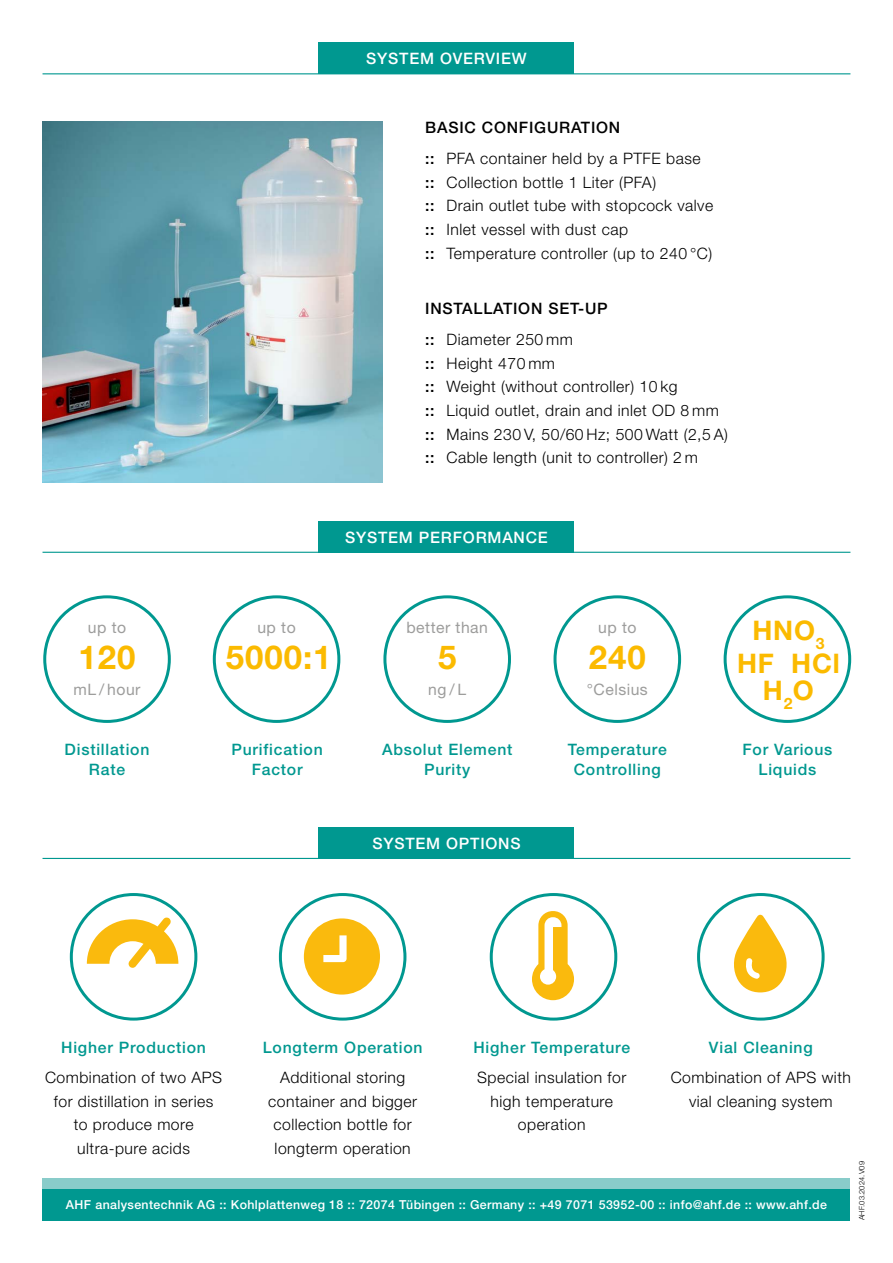
<style>
.page{position:relative;width:893px;height:1263px;background:#fff}
.page>*{position:absolute;margin:0;border:0;box-sizing:border-box;transform-origin:0 0}
.t1{font:700 33px "Helvetica Neue LT Std";letter-spacing:.03em;color:#fbba00}
.t2{font:700 27px/33px "Helvetica Neue LT Std";letter-spacing:.03em;color:#fbba00;text-align:center}
.t3{font:300 15.75px/23.7px "Helvetica Neue LT Std";letter-spacing:.03em;color:#000;text-align:center}
.t4{font:500 15.75px/19.6px "Helvetica Neue LT Std";letter-spacing:.05em;color:#009890;text-align:center}
.t5{font:500 15.75px "Helvetica Neue LT Std";letter-spacing:.05em;color:#fff}
.t6{font:15.75px "Helvetica Neue LT Std";letter-spacing:.03em;color:#9d9d9c}
.t7{font:500 15.75px/31.5px "Helvetica Neue LT Std";letter-spacing:.05em;color:#000}
.t8{font:500 12.3px "Helvetica Neue LT Std";letter-spacing:.03em;color:#fff}
.t9{font:300 7.5px "Helvetica Neue LT Std";letter-spacing:.02em;color:#000}
.s1{font-weight:500}
.s2{font-weight:300}
</style>
<div class="page">
<div style="left:43px;top:1188px;width:807px;height:32px;background:#009890"></div>
<div style="left:43px;top:1178px;width:807px;height:10px;background:#89ccca"></div>
<img style="left:43px;top:121px;width:340px;height:362px">
<hr style="left:43px;top:73px;width:807px;height:1px;background:#009890">
<div style="left:319px;top:43px;width:255px;height:31px;background:#009890"></div>
<hr style="left:43px;top:552px;width:807px;height:1px;background:#009890">
<div style="left:319px;top:521px;width:255px;height:32px;background:#009890"></div>
<hr style="left:43px;top:858px;width:807px;height:1px;background:#009890">
<div style="left:319px;top:827px;width:255px;height:32px;background:#009890"></div>
<div style="left:724px;top:595px;width:127px;height:128px;border:3px solid #009890;border-radius:50%"></div>
<div style="left:43px;top:595px;width:128px;height:128px;border:3px solid #009890;border-radius:50%"></div>
<div style="left:213px;top:595px;width:127px;height:128px;border:3px solid #009890;border-radius:50%"></div>
<div style="left:383px;top:595px;width:128px;height:128px;border:3px solid #009890;border-radius:50%"></div>
<div style="left:553px;top:595px;width:128px;height:128px;border:3px solid #009890;border-radius:50%"></div>
<svg style="left:71px;top:894px;width:125px;height:125px"></svg>
<div style="left:70px;top:893px;width:127px;height:127px;border:3px solid #009890;border-radius:50%"></div>
<svg style="left:491px;top:894px;width:125px;height:125px"></svg>
<div style="left:490px;top:893px;width:127px;height:127px;border:3px solid #009890;border-radius:50%"></div>
<svg style="left:698px;top:894px;width:125px;height:125px"></svg>
<div style="left:697px;top:893px;width:128px;height:127px;border:3px solid #009890;border-radius:50%"></div>
<svg style="left:280px;top:894px;width:125px;height:125px"></svg>
<div style="left:279px;top:893px;width:127px;height:127px;border:3px solid #009890;border-radius:50%"></div>
<p class="t5" style="left:366px;top:49px;width:162px">SYSTEM OVERVIEW</p>
<p class="t3" style="left:425px;top:111px;width:277px;line-height:31.5px;text-align:left"><span class="s1">BASIC CONFIGURATION<br>::</span> PFA container held by a PTFE base</p>
<p class="t3" style="left:425px;top:170px;width:289px;text-align:left"><span class="s1">::</span> Collection bottle 1 Liter (PFA)<br><span class="s1">::</span> Drain outlet tube with stopcock valve <span class="s1">::</span> Inlet vessel with dust cap<br><span class="s1">::</span> Temperature controller (up to 240 °C)</p>
<p class="t7" style="left:425px;top:292px;width:184px">INSTALLATION SET-UP :: <span class="s2">Diameter 250 mm</span></p>
<p class="t3" style="left:425px;top:351px;width:304px;text-align:left"><span class="s1">::</span> Height 470 mm<br><span class="s1">::</span> Weight (without controller) 10 kg<br><span class="s1">::</span> Liquid outlet, drain and inlet OD 8 mm <span class="s1">::</span> Mains 230 V, 50/60 Hz; 500 Watt (2,5 A) <span class="s1">::</span> Cable length (unit to controller) 2 m</p>
<p class="t5" style="left:345px;top:527px;width:204px">SYSTEM PERFORMANCE</p>
<p class="t6" style="left:88px;top:618px;width:40px">up to</p>
<p class="t6" style="left:257px;top:618px;width:40px">up to</p>
<p class="t6" style="left:406px;top:618px;width:83px">better than</p>
<h1 class="t1" style="left:79px;top:637px;width:59px">120</h1>
<h1 class="t1" style="left:226px;top:637px;width:107px">5000:1</h1>
<h1 class="t1" style="left:438px;top:637px;width:20px">5</h1>
<p class="t6" style="left:74px;top:680px;width:68px">mL / hour</p>
<p class="t6" style="left:428px;top:680px;width:40px">ng/L</p>
<p class="t6" style="left:598px;top:618px;width:40px">up to</p>
<h1 class="t1" style="left:589px;top:637px;width:59px">240</h1>
<p class="t6" style="left:587px;top:680px;width:62px">°Celsius</p>
<h2 class="t2" style="left:737px;top:613px;width:104px">HNO<sub>3<br></sub>HF HCl</h2>
<h2 class="t2" style="left:763px;top:673px;width:53px">H<sub>2</sub>O</h2>
<p class="t4" style="left:65px;top:740px;width:86px">Distillation<br>Rate</p>
<p class="t4" style="left:231px;top:740px;width:93px">Purification<br>Factor</p>
<p class="t4" style="left:382px;top:740px;width:132px">Absolut Element<br>Purity</p>
<p class="t4" style="left:568px;top:740px;width:100px">Temperature<br>Controlling</p>
<p class="t4" style="left:742px;top:740px;width:91px">For Various<br>Liquids</p>
<p class="t5" style="left:372px;top:834px;width:150px">SYSTEM OPTIONS</p>
<p class="t4" style="left:61px;top:1037px;width:146px">Higher Production</p>
<p class="t4" style="left:263px;top:1037px;width:161px">Longterm Operation</p>
<p class="t4" style="left:473px;top:1037px;width:158px">Higher Temperature</p>
<p class="t4" style="left:709px;top:1037px;width:105px">Vial Cleaning</p>
<p class="t3" style="left:45px;top:1065px;width:179px">Combination of two APS for distillation in series to produce more ultra-pure acids</p>
<p class="t3" style="left:268px;top:1065px;width:150px">Additional storing container and bigger collection bottle for longterm operation</p>
<p class="t3" style="left:477px;top:1065px;width:151px">Special insulation for high temperature operation</p>
<p class="t3" style="left:671px;top:1065px;width:182px">Combination of APS with vial cleaning system</p>
<p class="t8" style="left:66px;top:1197px;width:762px">AHF analysentechnik AG :: Kohlplattenweg 18 :: 72074 Tübingen :: Germany :: +49 7071 53952-00 :: info@ahf.de :: www.ahf.de</p>
<p class="t9" style="left:857px;top:1220px;width:61px;rotate:-90deg">AHF.03.2024.V09</p>
</div>
